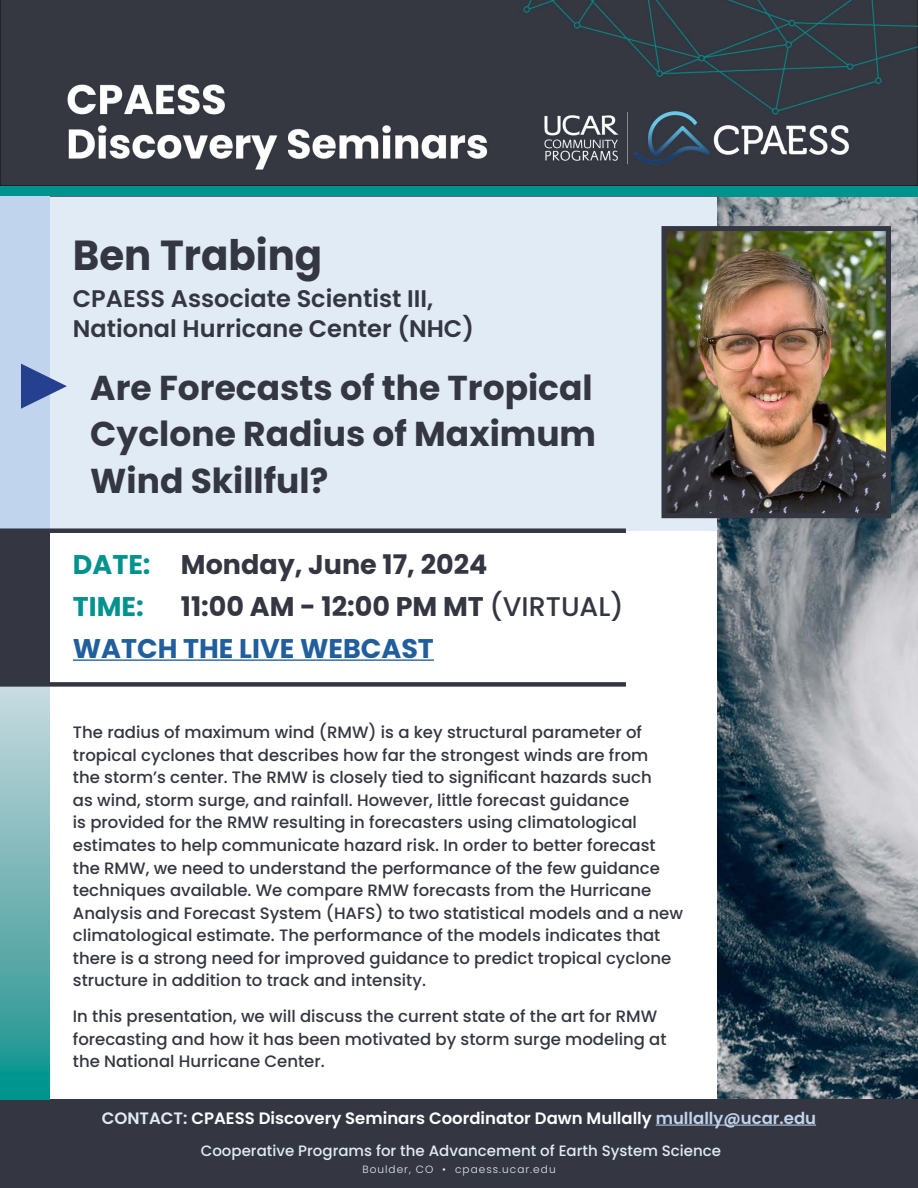
<style>
.page{position:relative;width:918px;height:1188px;background:#fff}
.page>*{position:absolute;margin:0;border:0;box-sizing:border-box;transform-origin:0 0}
.t1{font:700 42px "Poppins";color:#343741;scale:.96 1}
.t2{font:700 34.5px/46.5px "Poppins";color:#343741;text-align:justify}
.t3{font:700 27px/42px "Poppins";color:#215e9e}
.t4{font:700 27px/42px "Poppins";color:#343741}
.t5{font:600 24px/30px "Poppins";color:#343741}
.t6{font:500 16.5px/22.5px "Poppins";color:#343741}
.t7{font:600 16.5px "Poppins";color:#fff}
.t8{font:500 15px "Poppins";color:#e1ebf5}
.t9{font:300 10.5px "Poppins";letter-spacing:.1em;color:#e1ebf5}
.s1{color:#00938e}
.s2{color:#343741}
.s3{font-weight:500;color:#343741}
.s4{color:#e1ebf5}
.s5{color:#c0d4ed}
</style>
<div class="page">
<img style="left:717px;top:197px;width:201px;height:902px">
<div style="left:0;top:1099px;width:918px;height:89px;background:#343741"></div>
<svg style="left:0;top:687px;width:50px;height:412px;background:#6fb4b5"></svg>
<div style="left:0;top:0;width:918px;height:197px;background:#00938e"></div>
<img style="left:0;top:0;width:918px;height:186px">
<div style="left:0;top:197px;width:717px;height:334px;background:#e1ebf5"></div>
<div style="left:0;top:197px;width:50px;height:431px;background:#c0d4ed"></div>
<img style="left:668px;top:232px;width:217px;height:280px">
<div style="left:662px;top:226px;width:229px;height:292px;border:5px solid #343741"></div>
<div style="left:0;top:531px;width:50px;height:153px;background:#343741"></div>
<div style="left:0;top:682px;width:626px;height:5px;background:#343741"></div>
<div style="left:0;top:528px;width:626px;height:5px;background:#343741"></div>
<hr style="left:73px;top:659px;width:361px;height:2px;background:#215e9e">
<svg style="left:21px;top:364px;width:46px;height:45px"></svg>
<hr style="left:656px;top:1125px;width:160px;height:1px;background:#c0d4ed">
<h1 class="t1" style="left:73px;top:231px;width:261px">Ben Trabing</h1>
<h3 class="t5" style="left:73px;top:284px;width:403px">CPAESS Associate Scientist III,<br>National Hurricane Center (NHC)</h3>
<h2 class="t2" style="left:90px;top:365px;width:507px">Are Forecasts of the Tropical Cyclone Radius of Maximum Wind Skillful?</h2>
<h3 class="t4" style="left:73px;top:544px;width:416px"><span class="s1">DATE:</span> Monday, June 17, 2024<br><span class="s1">TIME:</span></h3>
<h3 class="t3" style="left:73px;top:586px;width:552px;text-indent:108px"><span class="s2">11:00 AM - 12:00 PM MT</span> <span class="s3">(VIRTUAL)<br></span>WATCH THE LIVE WEBCAST</h3>
<p class="t6" style="left:73px;top:722px;width:612px">The radius of maximum wind (RMW) is a key structural parameter of tropical cyclones that describes how far the strongest winds are from<br>the storm’s center. The RMW is closely tied to significant hazards such<br>as wind, storm surge, and rainfall. However, little forecast guidance<br>is provided for the RMW resulting in forecasters using climatological estimates to help communicate hazard risk. In order to better forecast the RMW, we need to understand the performance of the few guidance techniques available. We compare RMW forecasts from the Hurricane Analysis and Forecast System (HAFS) to two statistical models and a new climatological estimate. The performance of the models indicates that there is a strong need for improved guidance to predict tropical cyclone structure in addition to track and intensity.</p>
<p class="t6" style="left:73px;top:1005px;width:595px">In this presentation, we will discuss the current state of the art for RMW forecasting and how it has been motivated by storm surge modeling at the National Hurricane Center.</p>
<p class="t7" style="left:102px;top:1108px;width:716px"><span class="s4">CONTACT:</span> CPAESS Discovery Seminars Coordinator Dawn Mullally <span class="s5">mullally@ucar.edu</span></p>
<p class="t8" style="left:201px;top:1142px;width:522px">Cooperative Programs for the Advancement of Earth System Science</p>
<p class="t9" style="left:362px;top:1163px;width:195px">Boulder, CO • cpaess.ucar.edu</p>
</div>
